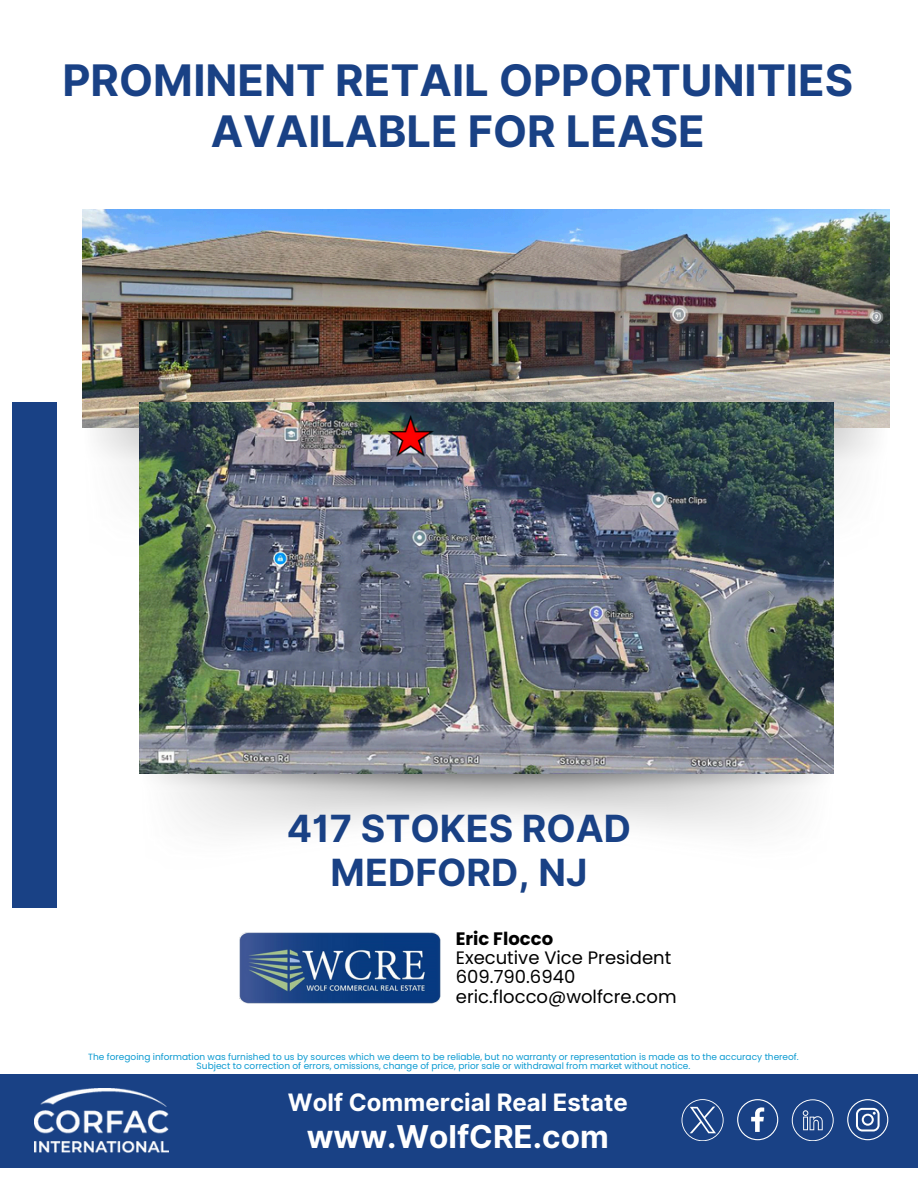
<style>
.page{position:relative;width:918px;height:1188px;background:#fff}
.page>*{position:absolute;margin:0;border:0;box-sizing:border-box;transform-origin:0 0}
.t1{font:700 43.5px/51.8px "Inter";color:#194185;text-align:center}
.t2{font:700 37.5px/43.8px "Inter";color:#194185;text-align:center}
.t3{font:700 31.5px "Inter";color:#fff}
.t4{font:700 24px "Inter";color:#fff}
.t5{font:18px/19.2px "Poppins";color:#000}
.t6{font:9px/9px "Poppins";color:#0b9ad1;text-align:center}
.s1{font-weight:700}
</style>
<div class="page">
<img style="left:83px;top:210px;width:806px;height:348px">
<div style="left:12px;top:403px;width:45px;height:505px;background:#194185"></div>
<svg style="left:82px;top:209px;width:334px;height:28px;background:#6fadf5"></svg>
<div style="left:0;top:1074px;width:918px;height:94px;background:#194185"></div>
<img style="left:240px;top:932px;width:200px;height:71px">
<img style="left:34px;top:1088px;width:134px;height:64px">
<svg style="left:792px;top:1099px;width:41px;height:42px"></svg>
<svg style="left:847px;top:1099px;width:41px;height:41px"></svg>
<svg style="left:737px;top:1099px;width:41px;height:41px"></svg>
<svg style="left:682px;top:1099px;width:41px;height:42px"></svg>
<img style="left:139px;top:403px;width:694px;height:371px">
<p class="t1" style="left:62px;top:54px;width:792px">PROMINENT RETAIL OPPORTUNITIES<br>AVAILABLE FOR LEASE</p>
<p class="t2" style="left:287px;top:807px;width:346px">417 STOKES ROAD<br>MEDFORD, NJ</p>
<p class="t5" style="left:456px;top:929px;width:222px"><span class="s1">Eric Flocco<br></span>Executive Vice President<br>609.790.6940 eric.flocco@wolfcre.com</p>
<p class="t6" style="left:88px;top:1052px;width:712px">The foregoing information was furnished to us by sources which we deem to be reliable, but no warranty or representation is made as to the accuracy thereof.<br>Subject to correction of errors, omissions, change of price, prior sale or withdrawal from market without notice.</p>
<h1 class="t4" style="left:288px;top:1088px;width:341px">Wolf Commercial Real Estate</h1>
<h1 class="t3" style="left:307px;top:1117px;width:303px">www.WolfCRE.com</h1>
</div>
